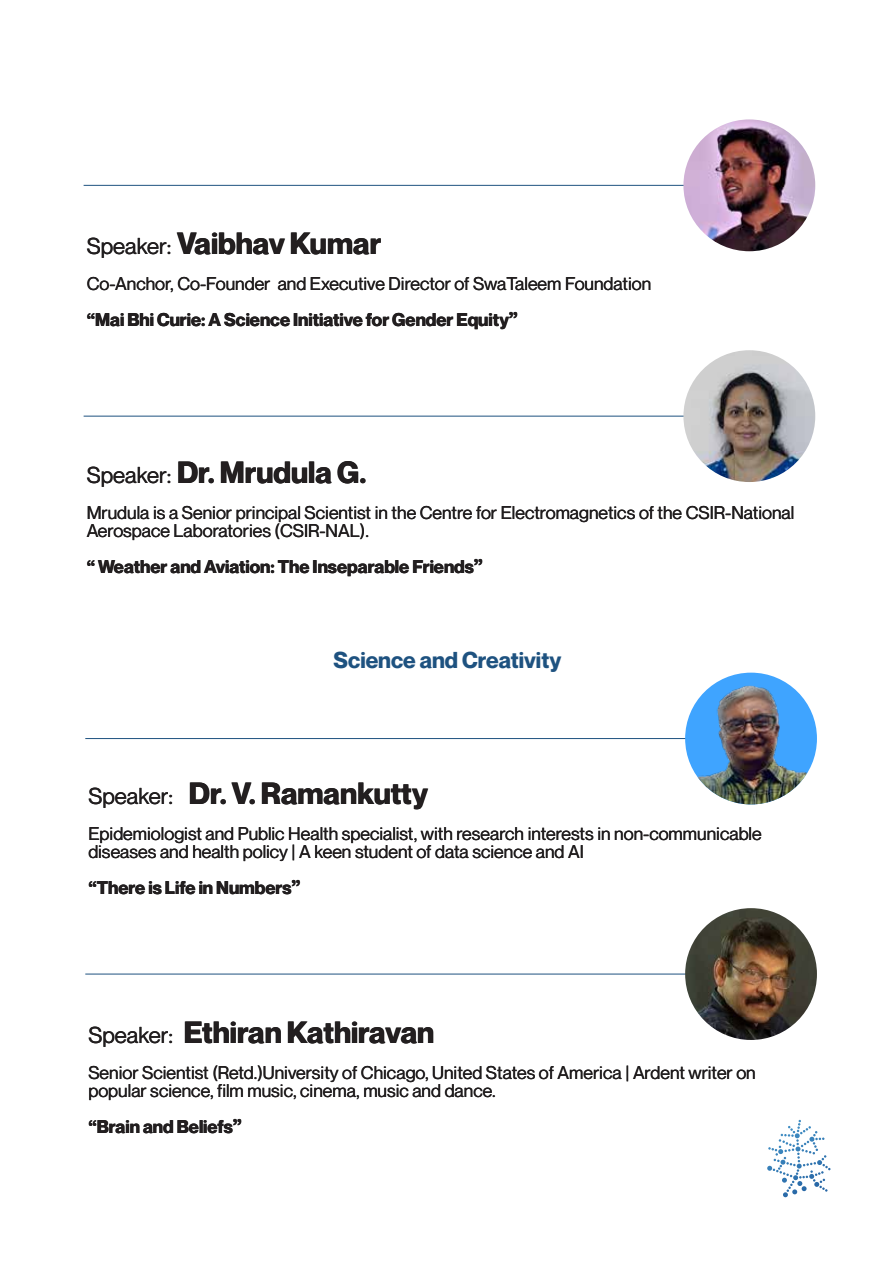
<style>
.page{position:relative;width:893px;height:1263px;background:#fff}
.page>*{position:absolute;margin:0;border:0;box-sizing:border-box;transform-origin:0 0}
.t1{font:700 30px "Neue Montreal";color:#231f20}
.t2{font:700 22.5px "Neue Montreal";color:#1e5280}
.t3{font:18px/18px "Neue Montreal";color:#231f20}
.t4{font:700 18px "Neue Montreal";color:#231f20}
.s1{font-weight:400;font-size:22.5px}
.s2{font-weight:700}
.s3{font-weight:700;font-size:19.5px}
.s4{font-size:19.5px}
</style>
<div class="page">
<svg style="left:779px;top:1120px;width:45px;height:22px"></svg>
<hr style="left:84px;top:185px;width:675px;height:1px;background:#1e5280">
<img style="left:683px;top:119px;width:132px;height:132px;border-radius:66px">
<hr style="left:84px;top:416px;width:675px;height:1px;background:#1e5280">
<img style="left:683px;top:350px;width:132px;height:132px;border-radius:66px">
<hr style="left:85px;top:738px;width:675px;height:1px;background:#1e5280">
<img style="left:693px;top:673px;width:124px;height:131px">
<hr style="left:85px;top:974px;width:675px;height:1px;background:#1e5280">
<img style="left:685px;top:908px;width:132px;height:132px;border-radius:66px">
<h1 class="t1" style="left:87px;top:225px;width:296px"><span class="s1">Speaker:</span> Vaibhav Kumar</h1>
<p class="t3" style="left:87px;top:266px;width:566px;line-height:36px">Co-Anchor, Co-Founder and Executive Director of SwaTaleem Foundation <span class="s2">“Mai Bhi Curie: A Science Initiative for Gender Equity</span><span class="s3">”</span></p>
<h1 class="t1" style="left:87px;top:453px;width:281px"><span class="s1">Speaker:</span> Dr. Mrudula G.</h1>
<p class="t3" style="left:87px;top:503px;width:709px">Mrudula is a Senior principal Scientist in the Centre for Electromagnetics of the CSIR-National<br>Aerospace Laboratories (CSIR-NAL).</p>
<p class="t4" style="left:87px;top:555px;width:398px">“ Weather and Aviation: The Inseparable Friends<span class="s4">”</span></p>
<p class="t2" style="left:334px;top:647px;width:229px">Science and Creativity</p>
<h1 class="t1" style="left:88px;top:774px;width:341px"><span class="s1">Speaker:</span> Dr. V. Ramankutty</h1>
<p class="t3" style="left:88px;top:824px;width:675px">Epidemiologist and Public Health specialist, with research interests in non-communicable diseases and health policy | A keen student of data science and AI</p>
<p class="t4" style="left:88px;top:876px;width:214px">“There is Life in Numbers<span class="s4">”</span></p>
<h1 class="t1" style="left:88px;top:1014px;width:347px"><span class="s1">Speaker:</span> Ethiran Kathiravan</h1>
<p class="t3" style="left:88px;top:1064px;width:669px">Senior Scientist (Retd.)University of Chicago, United States of America | Ardent writer on popular science, film music, cinema, music and dance.</p>
<p class="t4" style="left:88px;top:1115px;width:155px">“Brain and Beliefs<span class="s4">”</span></p>
</div>
